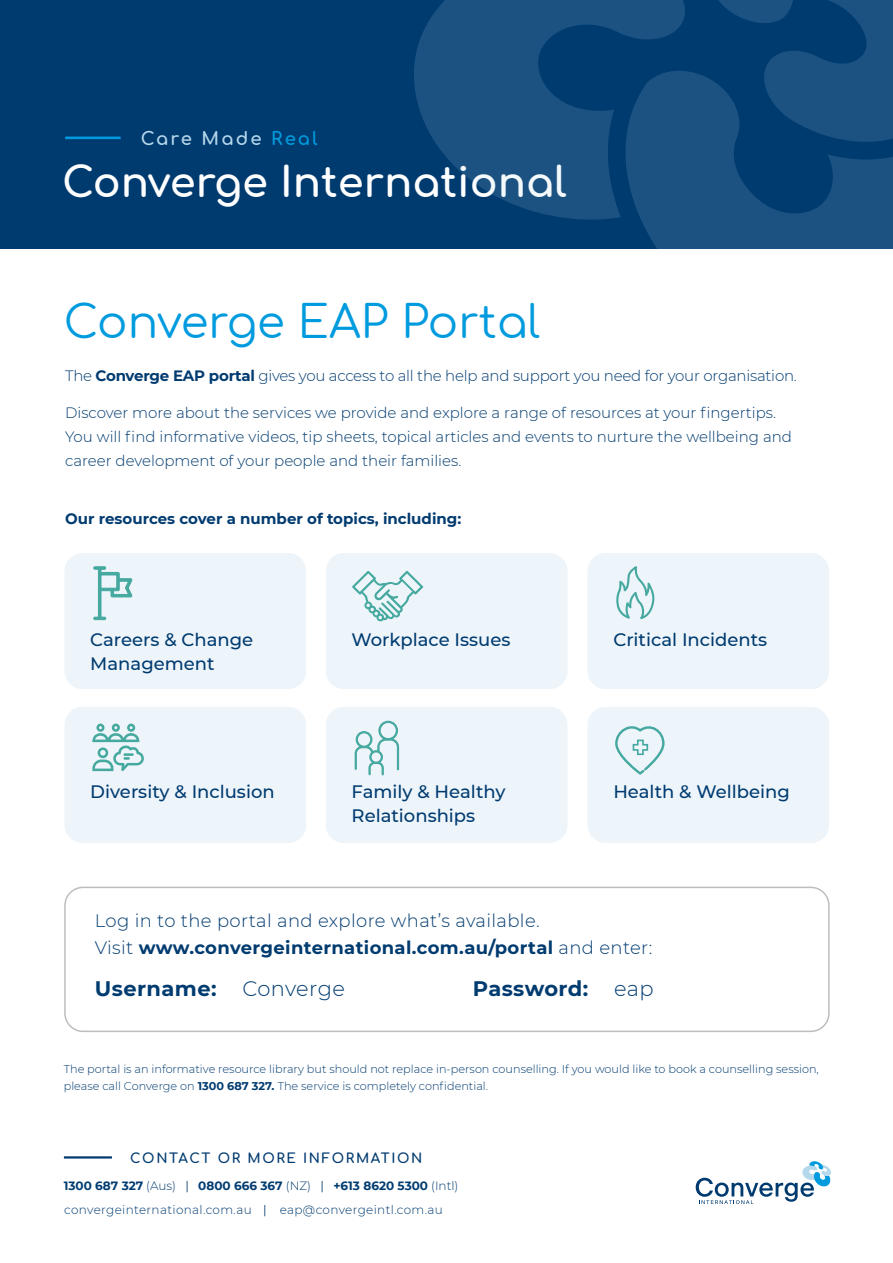
<style>
.page{position:relative;width:893px;height:1263px;background:#fff}
.page>*{position:absolute;margin:0;border:0;box-sizing:border-box;transform-origin:0 0}
.Main_Title{font:45px "Comfortaa";color:#009bde}
.t1{font:700 41.55px "Comfortaa";color:#fff}
.Paragraph_Style_1{font:700 21px "Montserrat";letter-spacing:.02em;color:#003b70}
.Paragraph_Style_1-2{font:500 18px/24px "Montserrat";color:#003b70}
.Paragraph_Style_1-3{font:700 18px "Montserrat";letter-spacing:.02em;color:#003b70}
.Paragraph_Style_1-4{font:300 18px "Montserrat";letter-spacing:.02em;color:#003b70}
.t2{font:700 18px "Comfortaa";letter-spacing:.12em;color:#b6d8ec}
.Paragraph_Style_1-5{font:300 15px/24px "Montserrat";color:#003b70}
.Paragraph_Style_1-6{font:700 15px "Montserrat";color:#003b70}
.t3{font:700 13.5px "Comfortaa";letter-spacing:.12em;color:#003b70}
.Paragraph_Style_3{font:300 12px "Montserrat";letter-spacing:.03em;color:#003b70}
.Paragraph_Style_2{font:700 12px "Montserrat";color:#003b70}
.Paragraph_Style_2-2{font:12px "Montserrat";color:#003b70}
.t4{font:300 11.25px/17.2px "Montserrat";color:#003b70}
.s1{color:#009bde}
.s2{font-weight:700}
.s3{font-weight:300}
.s4{font-weight:400}
</style>
<div class="page">
<div style="left:64px;top:887px;width:766px;height:145px;border:2px solid #bcbdc0;border-radius:18px"></div>
<div style="left:0;top:0;width:893px;height:249px;background:#003b70"></div>
<hr style="left:65px;top:137px;width:56px;height:2px;background:#009bde">
<div style="left:65px;top:553px;width:241px;height:136px;background:#edf4fa;border-radius:18px"></div>
<div style="left:65px;top:707px;width:241px;height:136px;background:#edf4fa;border-radius:18px"></div>
<div style="left:326px;top:553px;width:241px;height:136px;background:#edf4fa;border-radius:18px"></div>
<div style="left:326px;top:707px;width:241px;height:136px;background:#edf4fa;border-radius:18px"></div>
<div style="left:588px;top:553px;width:241px;height:136px;background:#edf4fa;border-radius:18px"></div>
<div style="left:588px;top:707px;width:241px;height:136px;background:#edf4fa;border-radius:18px"></div>
<svg style="left:93px;top:566px;width:39px;height:54px"></svg>
<svg style="left:92px;top:724px;width:52px;height:47px"></svg>
<svg style="left:352px;top:571px;width:71px;height:50px"></svg>
<svg style="left:616px;top:566px;width:39px;height:53px"></svg>
<svg style="left:615px;top:726px;width:50px;height:49px"></svg>
<svg style="left:354px;top:720px;width:45px;height:56px"></svg>
<hr style="left:64px;top:1156px;width:48px;height:2px;background:#003b70">
<svg style="left:696px;top:1161px;width:135px;height:43px"></svg>
<svg style="left:414px;top:0;width:204px;height:220px;fill:#1b5282"></svg>
<svg style="left:618px;top:147px;width:275px;height:102px;fill:#1b5282"></svg>
<svg style="left:542px;top:0;width:351px;height:147px"></svg>
<p class="t2" style="left:141px;top:121px;width:178px">Care Made <span class="s1">Real</span></p>
<p class="t1" style="left:62px;top:144px;width:506px">Converge International</p>
<p class="Main_Title" style="left:64px;top:281px;width:478px">Converge EAP Portal</p>
<p class="Paragraph_Style_1-5" style="left:65px;top:363px;width:733px">The <span class="s2">Converge EAP portal</span> gives you access to all the help and support you need for your organisation.</p>
<p class="Paragraph_Style_1-5" style="left:65px;top:400px;width:728px">Discover more about the services we provide and explore a range of resources at your fingertips.<br>You will find informative videos, tip sheets, topical articles and events to nurture the wellbeing and career development of your people and their families.</p>
<p class="Paragraph_Style_1-6" style="left:65px;top:507px;width:398px">Our resources cover a number of topics, including:</p>
<p class="Paragraph_Style_1-2" style="left:90px;top:626px;width:165px">Careers &amp; Change<br>Management</p>
<p class="Paragraph_Style_1-2" style="left:352px;top:626px;width:160px">Workplace Issues</p>
<p class="Paragraph_Style_1-2" style="left:613px;top:626px;width:155px">Critical Incidents</p>
<p class="Paragraph_Style_1-2" style="left:90px;top:779px;width:186px">Diversity &amp; Inclusion</p>
<p class="Paragraph_Style_1-2" style="left:352px;top:779px;width:155px">Family &amp; Healthy<br>Relationships</p>
<p class="Paragraph_Style_1-2" style="left:613px;top:779px;width:178px">Health &amp; Wellbeing</p>
<p class="Paragraph_Style_1-4" style="left:95px;top:908px;width:446px">Log in to the portal and explore what’s available.</p>
<p class="Paragraph_Style_1-3" style="left:95px;top:934px;width:559px"><span class="s3">Visit</span> www.convergeinternational.com.au/portal <span class="s3">and enter:</span></p>
<p class="Paragraph_Style_1" style="left:95px;top:973px;width:252px">Username: <span class="s3">Converge</span></p>
<p class="Paragraph_Style_1" style="left:473px;top:973px;width:182px">Password: <span class="s3">eap</span></p>
<p class="t4" style="left:64px;top:1060px;width:756px">The portal is an informative resource library but should not replace in-person counselling. If you would like to book a counselling session, please call Converge on <span class="s2">1300 687 327.</span> The service is completely confidential.</p>
<p class="t3" style="left:130px;top:1145px;width:294px">CONTACT OR MORE INFORMATION</p>
<p class="Paragraph_Style_2" style="left:64px;top:1177px;width:396px">1300 687 327 <span class="s3">(Aus)</span> <span class="s4">|</span> 0800 666 367 <span class="s3">(NZ)</span> <span class="s4">|</span> +613 8620 5300 <span class="s3">(Intl)</span></p>
<p class="Paragraph_Style_3" style="left:64px;top:1202px;width:189px">convergeinternational.com.au</p>
<p class="Paragraph_Style_2-2" style="left:263px;top:1202px;width:5px">|</p>
<p class="Paragraph_Style_3" style="left:280px;top:1202px;width:165px">eap@convergeintl.com.au</p>
</div>
